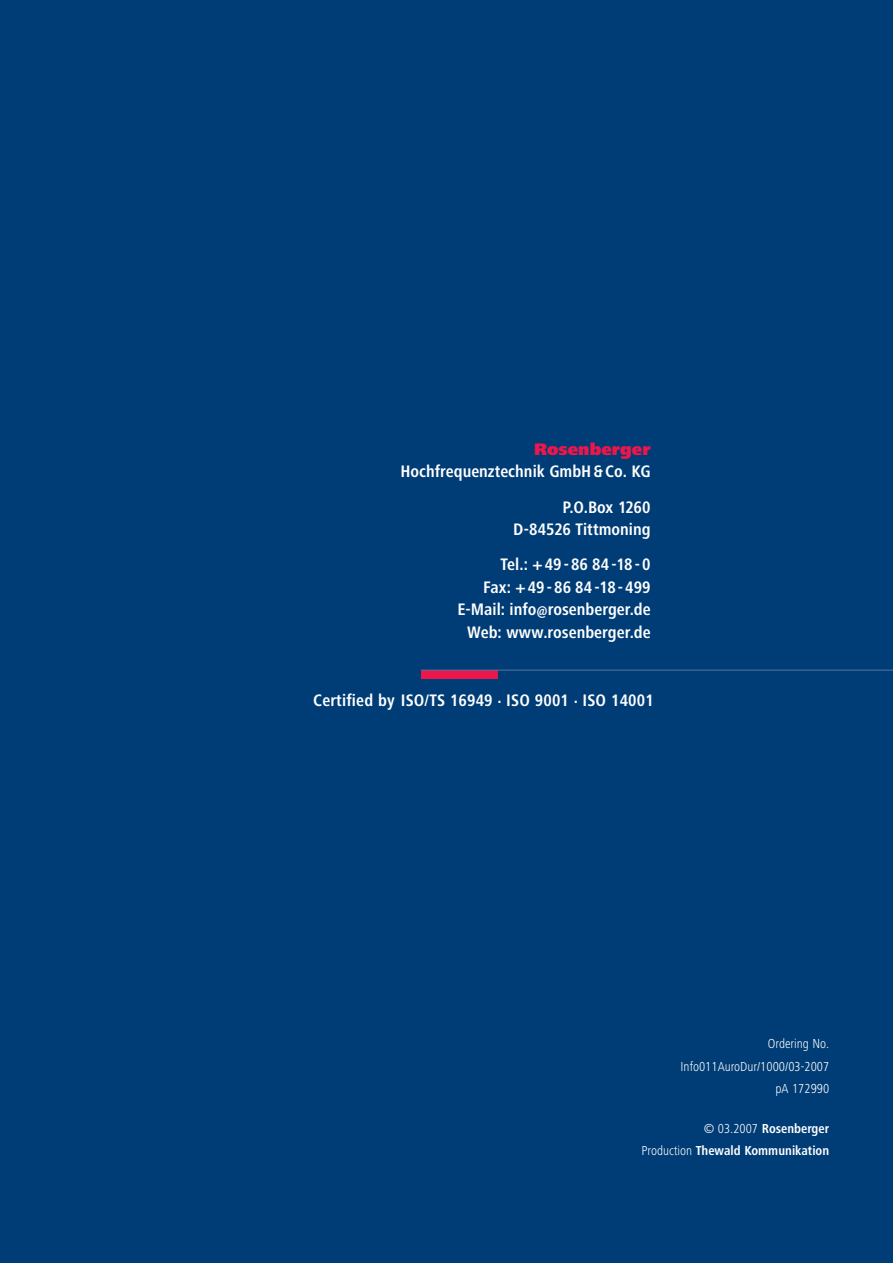
<style>
.page{position:relative;width:893px;height:1263px;background:#003d76}
.page>*{position:absolute;margin:0;border:0;box-sizing:border-box;transform-origin:0 0}
.t1{font:700 condensed 17.25px/35.2px "Frutiger Next LT";color:#fff;text-align:right}
.t2{font:900 17.25px "Frutiger Next LT";letter-spacing:.005em;color:#ed164b}
.t3{font:700 condensed 13.5px/22.5px "Frutiger Next LT";color:#fff;text-align:right}
.t4{font:300 condensed 13.5px/22.5px "Frutiger Next LT";color:#fff;text-align:right}
.s1{font-weight:300}
</style>
<div class="page">
<div style="left:421px;top:670px;width:76px;height:8px;background:#ed164b"></div>
<hr style="left:421px;top:670px;width:472px;height:1px;background:#5672a2">
<p class="t2" style="left:534px;top:443px;width:118px">Rosenberger</p>
<p class="t1" style="left:400px;top:456px;width:252px">Hochfrequenztechnik GmbH &amp; Co. KG<br>P.O.Box 1260</p>
<p class="t1" style="left:500px;top:513px;width:152px">D-84526 Tittmoning<br>Tel.: + 49 - 86 84 -18 - 0</p>
<p class="t1" style="left:457px;top:578px;width:195px;line-height:22.5px">Fax: + 49 - 86 84 -18 - 499<br>E-Mail: info@rosenberger.de<br>Web: www.rosenberger.de</p>
<p class="t1" style="left:313px;top:685px;width:342px">Certified by ISO/TS 16949 . ISO 9001 . ISO 14001</p>
<p class="t4" style="left:681px;top:1034px;width:150px">Ordering No.<br>Info011AuroDur/1000/03-2007 pA 172990</p>
<p class="t3" style="left:642px;top:1118px;width:189px"><span class="s1">© 03.2007</span> Rosenberger<br><span class="s1">Production</span> Thewald Kommunikation</p>
</div>
